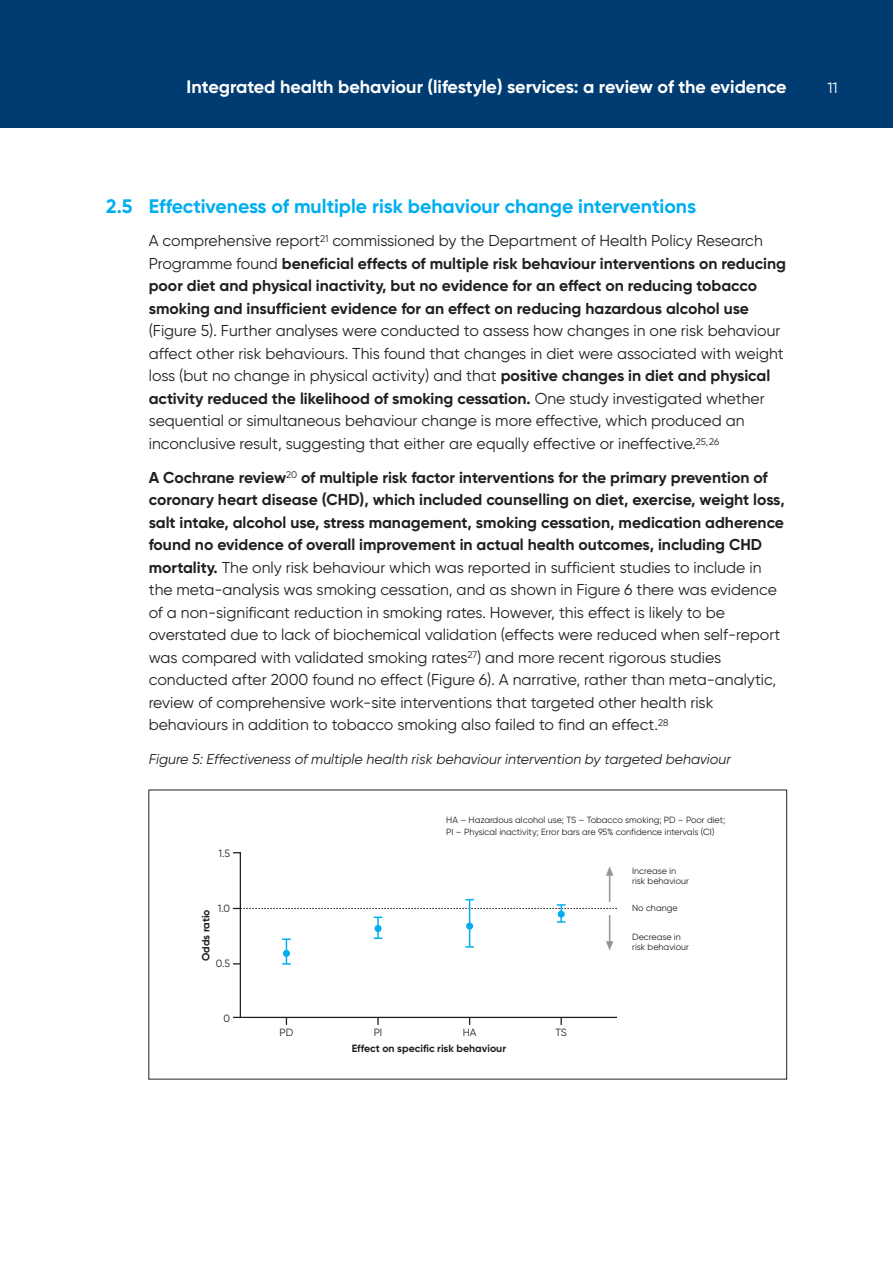
<style>
.page{position:relative;width:893px;height:1263px;background:#fff}
.page>*{position:absolute;margin:0;border:0;box-sizing:border-box;transform-origin:0 0}
.t1{font:700 19.5px "Gilroy";color:#00aeef}
.t2{font:700 18px "Gilroy";color:#fff}
.t3{font:15.75px/22.5px "Gilroy";color:#231f20}
.t4{font:700 15.75px/22.5px "Gilroy";color:#231f20}
.t5{font:15px "Gilroy";color:#fff}
.t6{font:italic 14.25px "Gilroy";color:#231f20}
.t7{font:700 10.5px "Gilroy";color:#231f20}
.t8{font:10.5px "Gilroy";color:#231f20}
.t9{font:9px/10.5px "Gilroy";color:#231f20}
.s1{font-weight:400}
.s2{font-weight:700}
</style>
<div class="page">
<div style="left:0;top:0;width:893px;height:128px;background:#003c72"></div>
<svg style="left:233px;top:852px;width:384px;height:167px"></svg>
<svg style="left:377px;top:1017px;width:2px;height:8px"></svg>
<svg style="left:233px;top:866px;width:384px;height:99px"></svg>
<div style="left:283px;top:950px;width:7px;height:7px;background:#00aeef;border-radius:50%"></div>
<div style="left:374px;top:925px;width:8px;height:7px;background:#00aeef;border-radius:50%"></div>
<div style="left:466px;top:922px;width:7px;height:8px;background:#00aeef;border-radius:50%"></div>
<div style="left:558px;top:910px;width:7px;height:8px;background:#00aeef;border-radius:50%"></div>
<p class="t2" style="left:187px;top:75px;width:601px">Integrated health behaviour (lifestyle) services: a review of the evidence</p>
<p class="t5" style="left:827px;top:79px;width:12px">11</p>
<p class="t1" style="left:106px;top:194px;width:591px">2.5 Effectiveness of multiple risk behaviour change interventions</p>
<p class="t4" style="left:149px;top:229px;width:639px"><span class="s1">A comprehensive report</span><sup>21</sup> <span class="s1">commissioned by the Department of Health Policy Research Programme found</span> beneficial effects of multiple risk behaviour interventions on reducing poor diet and physical inactivity, but no evidence for an effect on reducing tobacco smoking and insufficient evidence for an effect on reducing hazardous alcohol use</p>
<p class="t3" style="left:149px;top:319px;width:636px">(Figure 5). Further analyses were conducted to assess how changes in one risk behaviour affect other risk behaviours. This found that changes in diet were associated with weight loss (but no change in physical activity) and that <span class="s2">positive changes in diet and physical activity reduced the likelihood of smoking cessation.</span> One study investigated whether sequential or simultaneous behaviour change is more effective, which produced an inconclusive result, suggesting that either are equally effective or ineffective.<sup>25,26</sup></p>
<p class="t3" style="left:149px;top:466px;width:637px"><span class="s2">A Cochrane review</span><sup>20</sup> <span class="s2">of multiple risk factor interventions for the primary prevention of coronary heart disease (CHD), which included counselling on diet, exercise, weight loss, salt intake, alcohol use, stress management, smoking cessation, medication adherence found no evidence of overall improvement in actual health outcomes, including CHD mortality.</span> The only risk behaviour which was reported in sufficient studies to include in the meta-analysis was smoking cessation, and as shown in Figure 6 there was evidence of a non-significant reduction in smoking rates. However, this effect is likely to be overstated due to lack of biochemical validation (effects were reduced when self-report was compared with validated smoking rates<sup>27</sup>) and more recent rigorous studies conducted after 2000 found no effect (Figure 6). A narrative, rather than meta-analytic, review of comprehensive work-site interventions that targeted other health risk behaviours in addition to tobacco smoking also failed to find an effect.<sup>28</sup></p>
<p class="t6" style="left:149px;top:750px;width:584px">Figure 5: Effectiveness of multiple health risk behaviour intervention by targeted behaviour</p>
<p class="t8" style="left:219px;top:846px;width:13px">1.5</p>
<p class="t8" style="left:218px;top:902px;width:14px">1.0</p>
<p class="t7" style="left:199px;top:961px;width:53px;rotate:-90deg">Odds ratio</p>
<p class="t8" style="left:216px;top:957px;width:16px">0.5</p>
<p class="t8" style="left:224px;top:1011px;width:8px">0</p>
<p class="t8" style="left:280px;top:1026px;width:15px">PD</p>
<p class="t9" style="left:446px;top:814px;width:280px;line-height:12px">HA – Hazardous alcohol use; TS – Tobacco smoking; PD – Poor diet;<br>PI – Physical inactivity; Error bars are 95% confidence intervals (CI)</p>
<p class="t8" style="left:374px;top:1026px;width:10px">PI</p>
<p class="t8" style="left:463px;top:1026px;width:15px">HA</p>
<p class="t8" style="left:555px;top:1026px;width:13px">TS</p>
<p class="t7" style="left:352px;top:1042px;width:156px">Effect on specific risk behaviour</p>
<p class="t9" style="left:632px;top:865px;width:58px">Increase in risk behaviour</p>
<p class="t9" style="left:632px;top:902px;width:47px">No change</p>
<p class="t9" style="left:632px;top:931px;width:58px">Decrease in risk behaviour</p>
</div>
